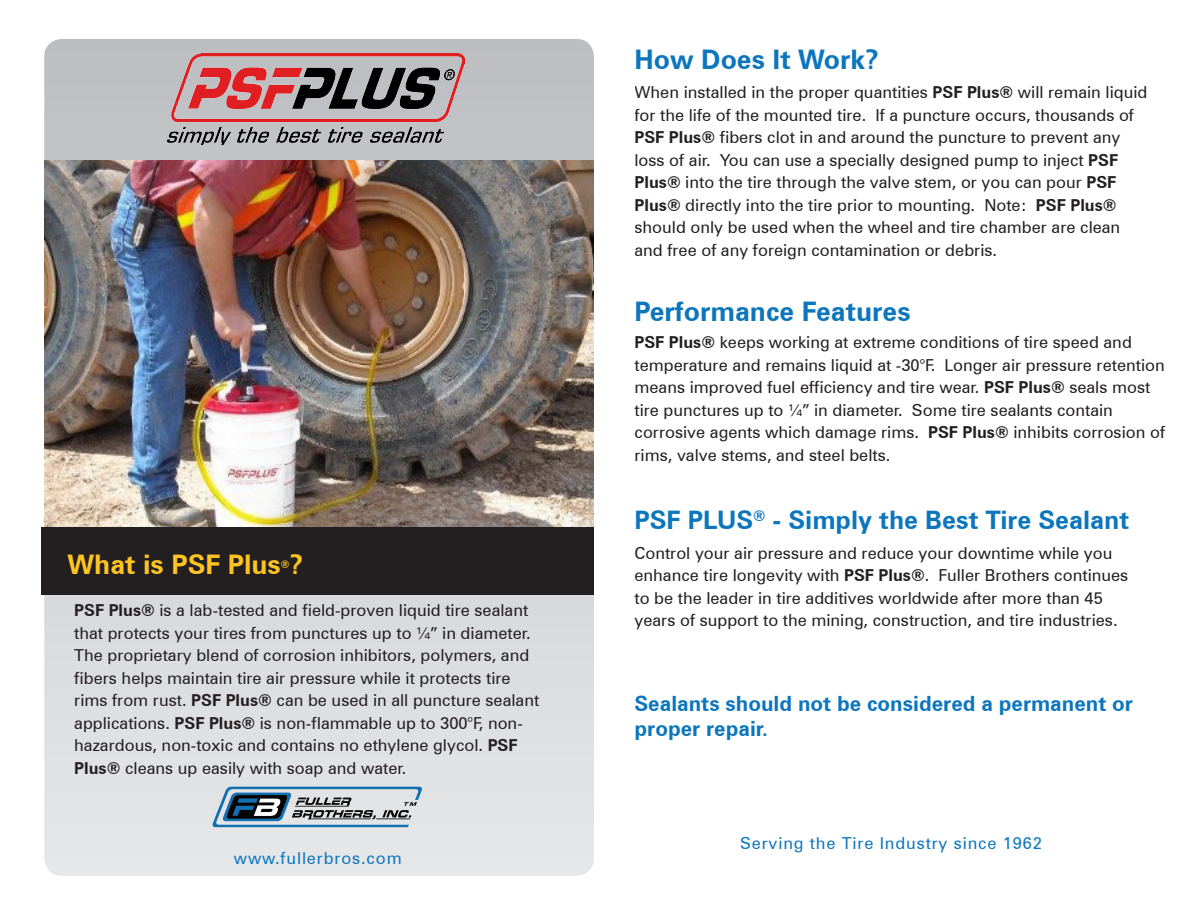
<style>
.page{position:relative;width:1188px;height:918px;background:#fff}
.page>*{position:absolute;margin:0;border:0;box-sizing:border-box;transform-origin:0 0}
.Headline{font:700 27px "Zurich BT";color:#0c76bd}
.t1{font:700 27px "Zurich BT";color:#fec422}
.Headline-2{font:700 25.5px "Zurich BT";color:#0c76bd}
.Body_Copy{font:700 21px/25.2px "Zurich BT";color:#0c76bd}
.Body_Copy-2{font:16.5px/22.5px "Zurich BT";color:#231f20}
.t2{font:16.5px "Zurich BT";letter-spacing:.05em;color:#0c76bd}
.t3{font:700 10.5px "Zurich BT";color:#fec422}
.s1{font-weight:700}
</style>
<div class="page">
<svg style="left:44px;top:39px;width:550px;height:837px;background:#d7d8da"></svg>
<div style="left:42px;top:528px;width:553px;height:67px;background:#231f20"></div>
<div style="left:594px;top:0;width:40px;height:918px;background:#fff"></div>
<svg style="left:213px;top:787px;width:209px;height:40px;background:#90a2b0"></svg>
<img style="left:44px;top:160px;width:550px;height:367px">
<img style="left:168px;top:54px;width:296px;height:91px">
<p class="t1" style="left:68px;top:548px;width:237px">What is PSF Plus ?</p>
<p class="t3" style="left:281px;top:558px;width:10px">®</p>
<p class="Body_Copy-2" style="left:74px;top:599px;width:467px"><span class="s1">PSF Plus®</span> is a lab-tested and field-proven liquid tire sealant that protects your tires from punctures up to ¼” in diameter.<br>The proprietary blend of corrosion inhibitors, polymers, and fibers helps maintain tire air pressure while it protects tire rims from rust. <span class="s1">PSF Plus®</span> can be used in all puncture sealant applications. <span class="s1">PSF Plus®</span> is non-flammable up to 300°F, non&shy;hazardous, non-toxic and contains no ethylene glycol. <span class="s1">PSF Plus®</span> cleans up easily with soap and water.</p>
<p class="t2" style="left:234px;top:848px;width:169px">www.fullerbros.com</p>
<p class="Headline" style="left:634px;top:43px;width:246px">How Does It Work?</p>
<p class="Body_Copy-2" style="left:634px;top:81px;width:515px">When installed in the proper quantities <span class="s1">PSF Plus®</span> will remain liquid for the life of the mounted tire. If a puncture occurs, thousands of <span class="s1">PSF Plus®</span> fibers clot in and around the puncture to prevent any loss of air. You can use a specially designed pump to inject <span class="s1">PSF Plus®</span> into the tire through the valve stem, or you can pour <span class="s1">PSF Plus®</span> directly into the tire prior to mounting. Note: <span class="s1">PSF Plus® </span>should only be used when the wheel and tire chamber are clean and free of any foreign contamination or debris.</p>
<p class="Headline" style="left:634px;top:295px;width:278px">Performance Features</p>
<p class="Body_Copy-2" style="left:634px;top:331px;width:532px"><span class="s1">PSF Plus®</span> keeps working at extreme conditions of tire speed and temperature and remains liquid at -30°F. Longer air pressure retention means improved fuel efficiency and tire wear. <span class="s1">PSF Plus®</span> seals most tire punctures up to ¼” in diameter. Some tire sealants contain corrosive agents which damage rims. <span class="s1">PSF Plus®</span> inhibits corrosion of rims, valve stems, and steel belts.</p>
<p class="Headline-2" style="left:634px;top:505px;width:496px">PSF PLUS<sup>®</sup> - Simply the Best Tire Sealant</p>
<p class="Body_Copy-2" style="left:634px;top:541px;width:495px">Control your air pressure and reduce your downtime while you enhance tire longevity with <span class="s1">PSF Plus®</span>. Fuller Brothers continues to be the leader in tire additives worldwide after more than 45 years of support to the mining, construction, and tire industries.</p>
<p class="Body_Copy" style="left:634px;top:691px;width:500px">Sealants should not be considered a permanent or proper repair.</p>
<p class="t2" style="left:740px;top:833px;width:303px">Serving the Tire Industry since 1962</p>
</div>
